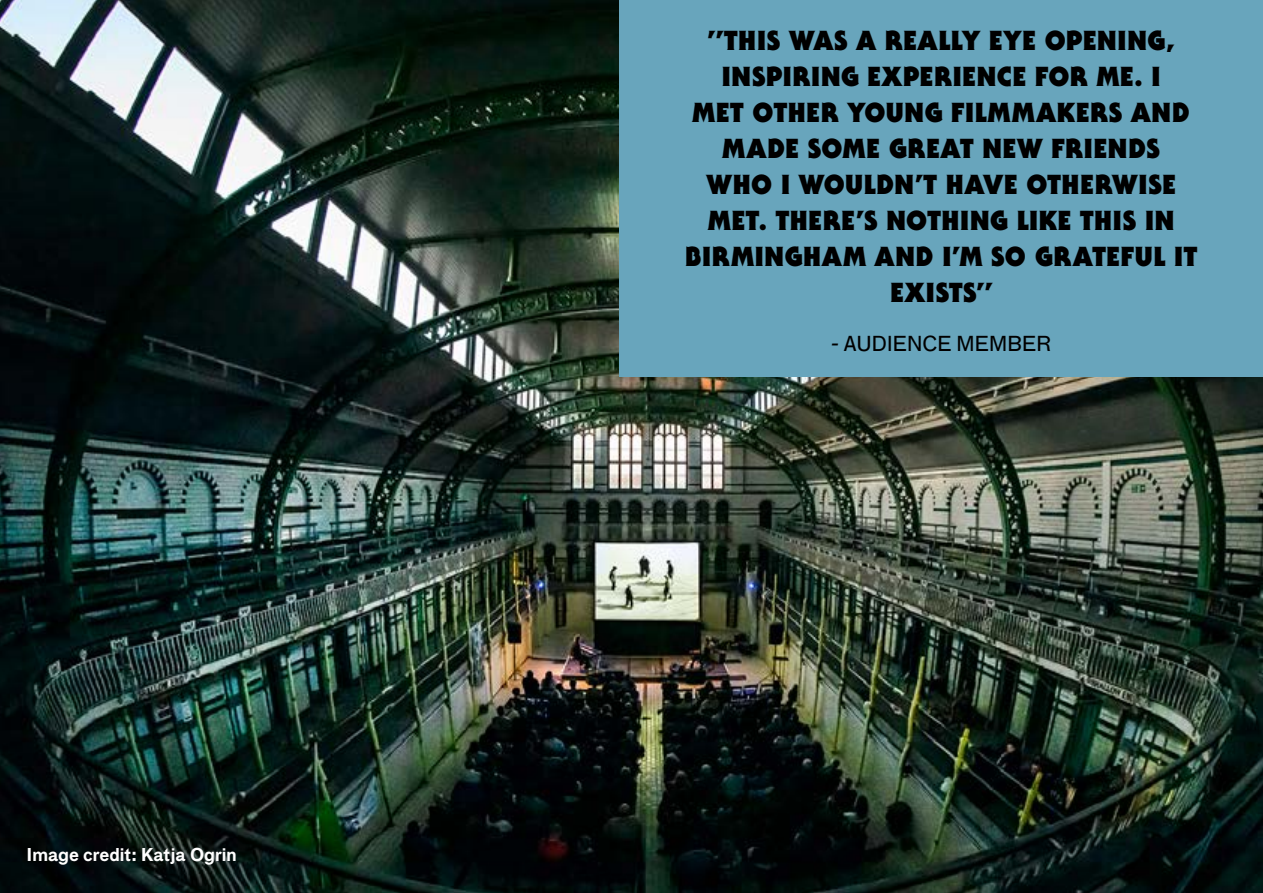
<style>
.page{position:relative;width:1263px;height:893px;background:#fff}
.page>*{position:absolute;margin:0;border:0;box-sizing:border-box;transform-origin:0 0}
.t1{font:900 27px/36px "Serif Gothic Std";letter-spacing:.025em;color:#000;text-align:center}
.t2{font:21px "F Grotesk";letter-spacing:.01em;color:#000}
.t3{font:700 18px "F Grotesk";color:#fff}
</style>
<div class="page">
<img style="left:0;top:0;width:1263px;height:893px">
<div style="left:619px;top:0;width:644px;height:377px;background:#68a5bc"></div>
<p class="t3" style="left:27px;top:841px;width:212px">Image credit: Katja Ogrin</p>
<p class="t1" style="left:685px;top:22px;width:513px">”THIS WAS A REALLY EYE OPENING,<br>INSPIRING EXPERIENCE FOR ME. I<br>MET OTHER YOUNG FILMMAKERS AND<br>MADE SOME GREAT NEW FRIENDS<br>WHO I WOULDN’T HAVE OTHERWISE<br>MET. THERE’S NOTHING LIKE THIS IN<br>BIRMINGHAM AND I’M SO GRATEFUL IT<br>EXISTS”</p>
<p class="t2" style="left:831px;top:331px;width:221px">- AUDIENCE MEMBER</p>
</div>
